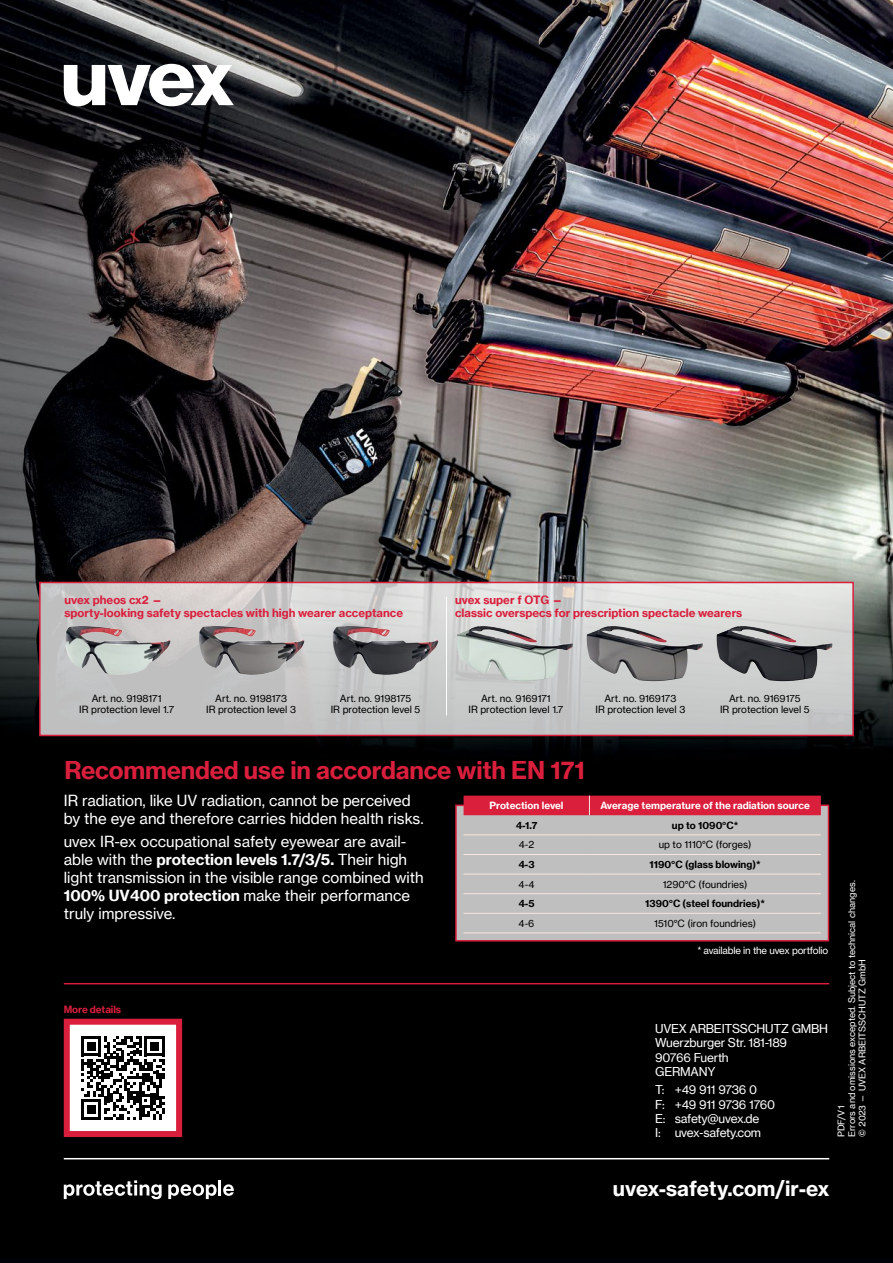
<style>
.page{position:relative;width:893px;height:1263px;background:#fff}
.page>*{position:absolute;margin:0;border:0;box-sizing:border-box;transform-origin:0 0}
.t1{font:24px "N Haas Grotesk TX Pro 75 Bd";letter-spacing:-.01em;color:#da1f3d}
.t2{font:20.4px "N Haas Grotesk TX Pro 75 Bd";color:#fff}
.t3{font:15px/18px "N Haas Grotesk TX Pro 55 Rg";color:#fff}
.t4{font:15px "N Haas Grotesk TX Pro 75 Bd";color:#fff}
.t5{font:12px/14.2px "N Haas Grotesk TX Pro 55 Rg";letter-spacing:-.02em;color:#fff}
.t6{font:11.25px/13.5px "N Haas Grotesk TX Pro 75 Bd";color:#da1f3d}
.t7{font:9.75px/10.5px "N Haas Grotesk TX Pro 55 Rg";color:#000;text-align:center}
.t8{font:9.75px "N Haas Grotesk TX Pro 75 Bd";color:#000}
.t9{font:9.75px "N Haas Grotesk TX Pro 75 Bd";color:#fff}
.t10{font:9.75px "N Haas Grotesk TX Pro 55 Rg";letter-spacing:-.02em;color:#fff}
.t11{font:9.75px "N Haas Grotesk TX Pro 75 Bd";letter-spacing:-.01em;color:#da1f3d}
.t12{font:9px/10.5px "N Haas Grotesk TX Pro 55 Rg";color:#fff}
.s1{font-family:"N Haas Grotesk TX Pro 55 Rg"}
.s2{font-family:"N Haas Grotesk TX Pro 75 Bd"}
</style>
<div class="page">
<img style="left:0;top:0;width:893px;height:1257px">
<svg style="left:38px;top:581px;width:817px;height:156px;background:#c0bcbc"></svg>
<img style="left:458px;top:626px;width:23px;height:8px">
<img style="left:588px;top:626px;width:23px;height:8px">
<img style="left:718px;top:626px;width:23px;height:8px">
<img style="left:65px;top:626px;width:81px;height:49px">
<img style="left:199px;top:626px;width:81px;height:49px">
<img style="left:333px;top:626px;width:81px;height:49px">
<svg style="left:61px;top:1016px;width:124px;height:124px"></svg>
<svg style="left:454px;top:804px;width:376px;height:138px;background:#beb9ba"></svg>
<hr style="left:464px;top:834px;width:125px;height:1px;background:#f9e6e0">
<hr style="left:589px;top:834px;width:232px;height:1px;background:#f9e6e0">
<hr style="left:464px;top:854px;width:125px;height:1px;background:#f9e6e0">
<hr style="left:589px;top:854px;width:232px;height:1px;background:#f9e6e0">
<hr style="left:464px;top:874px;width:125px;height:1px;background:#f9e6e0">
<hr style="left:589px;top:874px;width:232px;height:1px;background:#f9e6e0">
<hr style="left:464px;top:893px;width:125px;height:1px;background:#f9e6e0">
<hr style="left:589px;top:893px;width:232px;height:1px;background:#f9e6e0">
<hr style="left:464px;top:913px;width:125px;height:1px;background:#f9e6e0">
<hr style="left:589px;top:913px;width:232px;height:1px;background:#f9e6e0">
<hr style="left:464px;top:933px;width:125px;height:1px;background:#f9e6e0">
<hr style="left:589px;top:933px;width:232px;height:1px;background:#f9e6e0">
<div style="left:464px;top:796px;width:357px;height:19px;background:#da1f3d"></div>
<hr style="left:64px;top:983px;width:765px;height:1px;background:#da1f3d">
<hr style="left:446px;top:597px;width:1px;height:118px;background:#fff">
<svg style="left:64px;top:1180px;width:98px;height:19px"></svg>
<svg style="left:168px;top:1184px;width:49px;height:15px"></svg>
<hr style="left:218px;top:1180px;width:3px;height:15px;background:#fff">
<svg style="left:223px;top:1184px;width:11px;height:12px"></svg>
<hr style="left:64px;top:1158px;width:765px;height:1px;background:#fff">
<svg style="left:64px;top:64px;width:170px;height:42px"></svg>
<p class="t6" style="left:64px;top:593px;width:340px">uvex pheos cx2 —<br>sporty-looking safety spectacles with high wearer acceptance</p>
<p class="t6" style="left:455px;top:593px;width:289px">uvex super f OTG —<br>classic overspecs for prescription spectacle wearers</p>
<p class="t7" style="left:79px;top:693px;width:96px">Art. no. 9198171<br>IR protection level 1.7</p>
<p class="t7" style="left:206px;top:693px;width:91px">Art. no. 9198173<br>IR protection level 3</p>
<p class="t7" style="left:331px;top:693px;width:91px">Art. no. 9198175<br>IR protection level 5</p>
<p class="t7" style="left:468px;top:693px;width:96px">Art. no. 9169171<br>IR protection level 1.7</p>
<p class="t7" style="left:595px;top:693px;width:91px">Art. no. 9169173<br>IR protection level 3</p>
<p class="t7" style="left:720px;top:693px;width:91px">Art. no. 9169175<br>IR protection level 5</p>
<h1 class="t1" style="left:64px;top:755px;width:522px">Recommended use in accordance with EN 171</h1>
<p class="t9" style="left:489px;top:799px;width:76px">Protection level</p>
<p class="t9" style="left:600px;top:799px;width:211px">Average temperature of the radiation source</p>
<p class="t8" style="left:516px;top:819px;width:23px">4-1.7</p>
<p class="t8" style="left:672px;top:819px;width:68px">up to 1090°C*</p>
<p class="t7" style="left:519px;top:840px;width:17px">4-2</p>
<p class="t7" style="left:659px;top:840px;width:94px">up to 1110°C (forges)</p>
<p class="t8" style="left:518px;top:858px;width:18px">4-3</p>
<p class="t8" style="left:650px;top:858px;width:113px">1190°C (glass blowing)*</p>
<p class="t7" style="left:519px;top:879px;width:17px">4-4</p>
<p class="t7" style="left:663px;top:879px;width:86px">1290°C (foundries)</p>
<p class="t8" style="left:518px;top:897px;width:18px">4-5</p>
<p class="t8" style="left:645px;top:897px;width:121px">1390°C (steel foundries)*</p>
<p class="t7" style="left:519px;top:918px;width:17px">4-6</p>
<p class="t7" style="left:654px;top:918px;width:103px">1510°C (iron foundries)</p>
<h3 class="t3" style="left:64px;top:792px;width:361px">IR radiation, like UV radiation, cannot be perceived by the eye and therefore carries hidden health risks.</h3>
<h3 class="t3" style="left:64px;top:832px;width:344px">uvex IR-ex occupational safety eyewear are avail-</h3>
<h3 class="t4" style="left:64px;top:850px;width:345px"><span class="s1">able with the</span> protection levels 1.7/3/5. <span class="s1">Their high</span></h3>
<h3 class="t3" style="left:64px;top:868px;width:361px">light transmission in the visible range combined with<br><span class="s2">100% UV400 protection</span> make their performance truly impressive.</h3>
<p class="t11" style="left:64px;top:1004px;width:59px">More details</p>
<p class="t10" style="left:697px;top:944px;width:132px">* available in the uvex portfolio</p>
<p class="t5" style="left:655px;top:1021px;width:174px">UVEX ARBEITSSCHUTZ GMBH<br>Wuerzburger Str. 181-189<br>90766 Fuerth<br>GERMANY</p>
<p class="t5" style="left:655px;top:1083px;width:121px">T: +49 911 9736 0<br>F: +49 911 9736 1760<br>E: safety@uvex.de<br>I: uvex-safety.com</p>
<p class="t12" style="left:836px;top:1137px;width:258px;rotate:-90deg">PDF/V1<br>Errors and omissions excepted. Subject to technical changes. © 2023 — UVEX ARBEITSSCHUTZ GmbH</p>
<h2 class="t2" style="left:613px;top:1176px;width:218px">uvex-safety.com/ir-ex</h2>
</div>
